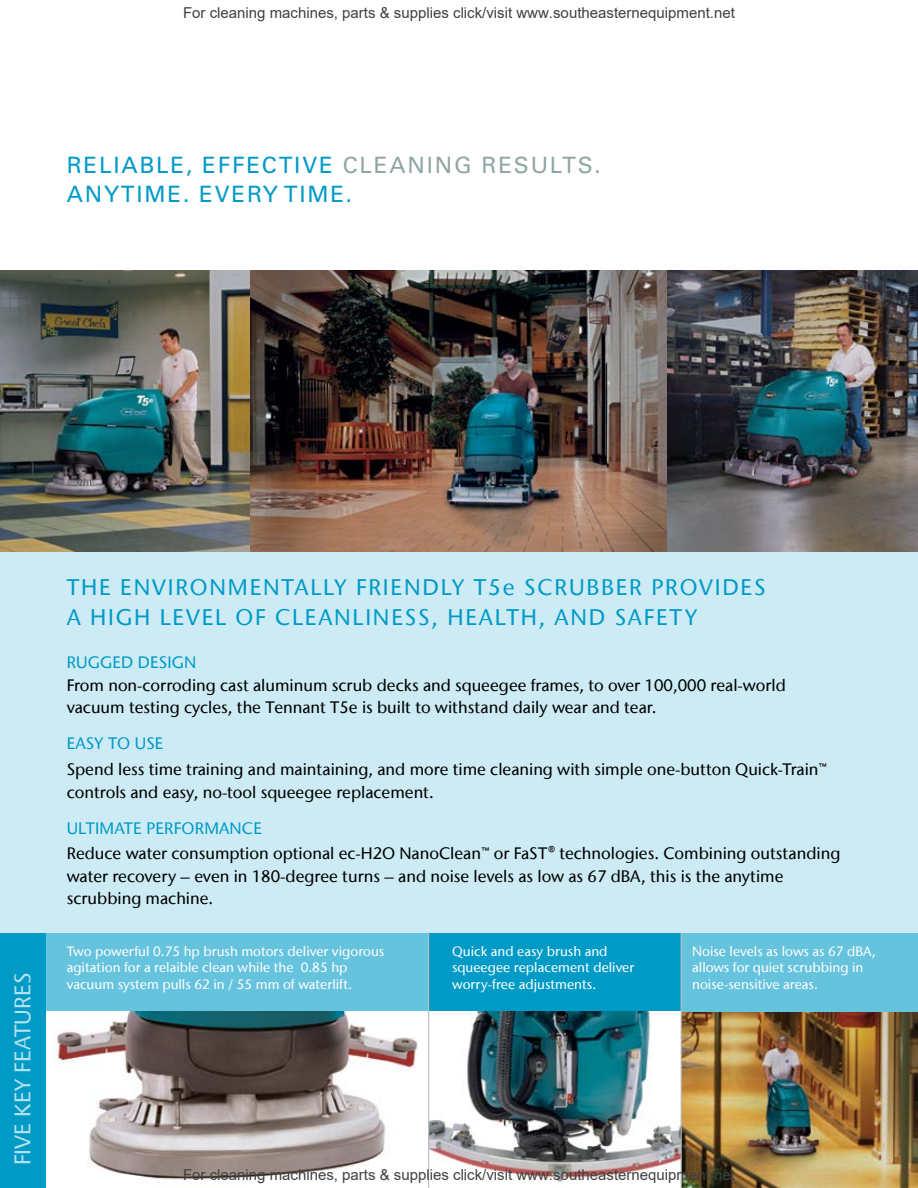
<style>
.page{position:relative;width:918px;height:1188px;background:#fff}
.page>*{position:absolute;margin:0;border:0;box-sizing:border-box;transform-origin:0 0}
.t1{font:500 22.5px/30px "Stone Sans IIITC Com";letter-spacing:.08em;color:#009ac7}
.t2{font:22.5px/30px "Univers LT Std";letter-spacing:.08em;color:#009ac7}
.t3{font:500 22.5px "Stone Sans IIITC Com";letter-spacing:.01em;color:#b3e1ee}
.t4{font:500 16.5px/22.5px "Stone Sans IIITC Com";color:#000}
.t5{font:500 16.5px "Stone Sans IIITC Com";letter-spacing:.01em;color:#009ac7}
.t6{font:500 16.5px "Stone Sans IIITC Com";letter-spacing:.01em;color:#fff}
.t7{font:15px "Arial";color:#404040}
.t8{font:500 13.5px/16.5px "Stone Sans IIITC Com";color:#fff}
.s1{color:#91a5a5}
</style>
<div class="page">
<img style="left:429px;top:1011px;width:489px;height:177px">
<div style="left:0;top:271px;width:918px;height:662px;background:#ccebf4"></div>
<img style="left:249px;top:271px;width:419px;height:281px">
<img style="left:0;top:271px;width:249px;height:281px">
<img style="left:668px;top:271px;width:250px;height:281px">
<img style="left:54px;top:1011px;width:364px;height:169px">
<div style="left:40px;top:933px;width:407px;height:78px;background:#66c3de"></div>
<div style="left:429px;top:933px;width:253px;height:78px;background:#009ac7"></div>
<hr style="left:428px;top:932px;width:1px;height:256px;background:#bcbec0">
<div style="left:0;top:933px;width:46px;height:255px;background:#009ac7"></div>
<div style="left:682px;top:933px;width:236px;height:79px;background:#66c3de"></div>
<hr style="left:681px;top:933px;width:1px;height:255px;background:#bcbec0">
<p class="t7" style="left:183px;top:3px;width:553px">For cleaning machines, parts &amp; supplies click/visit www.southeasternequipment.net</p>
<h1 class="t2" style="left:67px;top:150px;width:536px">RELIABLE, EFFECTIVE <span class="s1">CLEANING RESULTS.<br></span>ANYTIME. EVERY TIME.</h1>
<p class="t6" style="left:1px;top:1158px;width:192px;rotate:-90deg">KEY AVAILABLE FEATURES</p>
<h1 class="t3" style="left:8px;top:1165px;width:195px;rotate:-90deg">FIVE KEY FEATURES</h1>
<h1 class="t1" style="left:67px;top:572px;width:700px">THE ENVIRONMENTALLY FRIENDLY T5e SCRUBBER PROVIDES<br>A HIGH LEVEL OF CLEANLINESS, HEALTH, AND SAFETY</h1>
<p class="t5" style="left:67px;top:652px;width:131px">RUGGED DESIGN</p>
<p class="t4" style="left:67px;top:674px;width:721px">From non-corroding cast aluminum scrub decks and squeegee frames, to over 100,000 real-world vacuum testing cycles, the Tennant T5e is built to withstand daily wear and tear.</p>
<p class="t5" style="left:67px;top:733px;width:98px">EASY TO USE</p>
<p class="t4" style="left:67px;top:758px;width:762px">Spend less time training and maintaining, and more time cleaning with simple one-button Quick-Train™ controls and easy, no-tool squeegee replacement.</p>
<p class="t5" style="left:67px;top:818px;width:197px">ULTIMATE PERFORMANCE</p>
<p class="t4" style="left:67px;top:842px;width:775px">Reduce water consumption optional ec-H2O NanoClean™ or FaST® technologies. Combining outstanding water recovery – even in 180-degree turns – and noise levels as low as 67 dBA, this is the anytime scrubbing machine.</p>
<p class="t8" style="left:67px;top:943px;width:319px">Two powerful 0.75 hp brush motors deliver vigorous agitation for a relaible clean while the 0.85 hp vacuum system pulls 62 in / 55 mm of waterlift.</p>
<p class="t8" style="left:452px;top:943px;width:184px">Quick and easy brush and squeegee replacement deliver worry-free adjustments.</p>
<p class="t8" style="left:692px;top:943px;width:185px">Noise levels as lows as 67 dBA, allows for quiet scrubbing in noise-sensitive areas.</p>
<p class="t7" style="left:183px;top:1164px;width:553px">For cleaning machines, parts &amp; supplies click/visit www.southeasternequipment.net</p>
</div>
